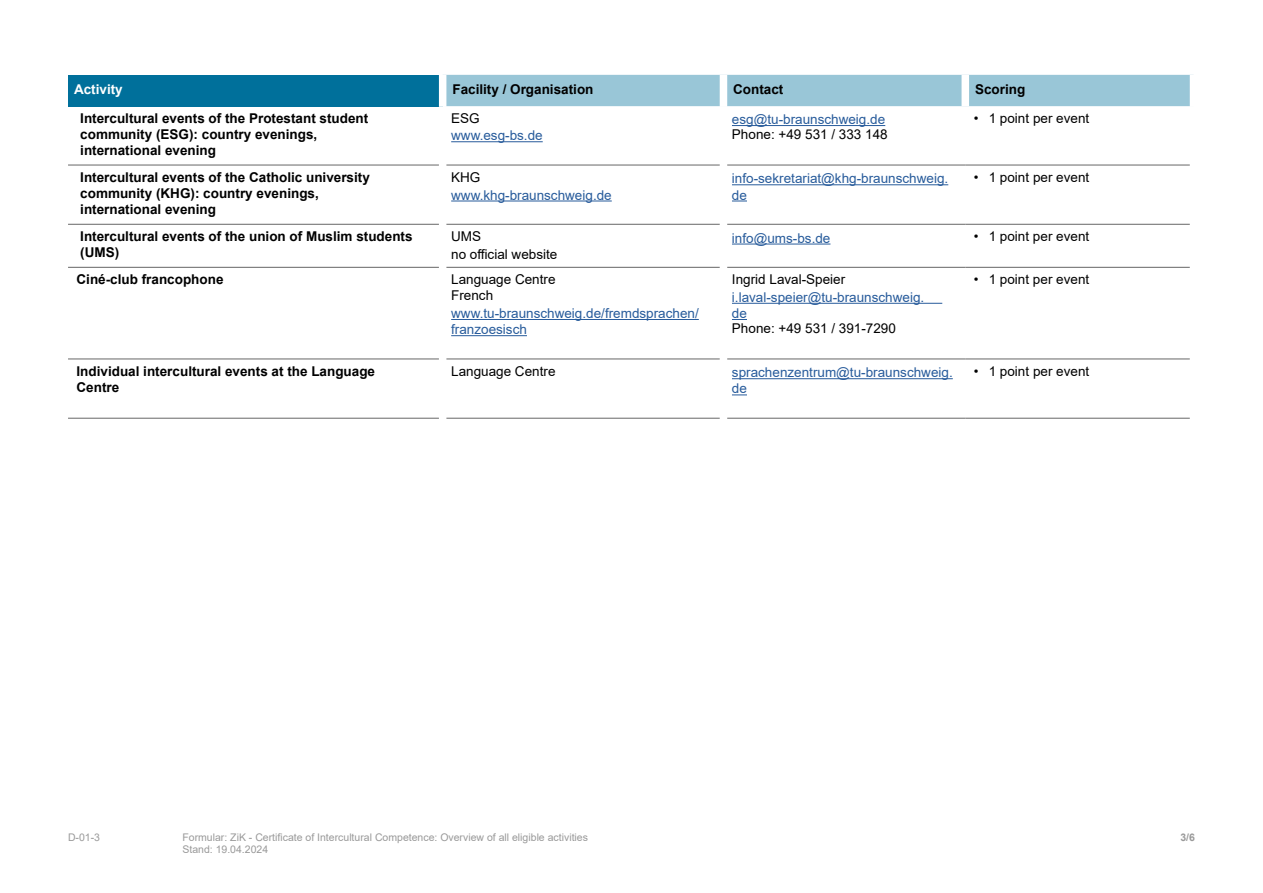
<style>
.page{position:relative;width:1263px;height:893px;background:#fff}
.page>*{position:absolute;margin:0;border:0;box-sizing:border-box;transform-origin:0 0}
.t1{font:700 13.5px/16.2px "Arial";color:#000}
.t2{font:13.5px/16.2px "Arial";color:#275b9b}
.t3{font:13.5px/17.7px "Arial";color:#000}
.t4{font:700 13.5px "Arial";color:#fff}
.t5{font:10.5px "Arial";color:#999}
.t6{font:700 10.5px "Arial";color:#999}
</style>
<div class="page">
<div style="left:68px;top:75px;width:375px;height:31px;background:#00709b"></div>
<div style="left:446px;top:75px;width:744px;height:31px;background:#99c6d7"></div>
<div style="left:961px;top:75px;width:8px;height:31px;background:#fff"></div>
<hr style="left:68px;top:165px;width:371px;height:1px;background:#666">
<hr style="left:446px;top:165px;width:274px;height:1px;background:#666">
<hr style="left:727px;top:165px;width:238px;height:1px;background:#666">
<hr style="left:965px;top:165px;width:225px;height:1px;background:#666">
<hr style="left:68px;top:224px;width:371px;height:1px;background:#666">
<hr style="left:446px;top:224px;width:274px;height:1px;background:#666">
<hr style="left:727px;top:224px;width:238px;height:1px;background:#666">
<hr style="left:965px;top:224px;width:225px;height:1px;background:#666">
<hr style="left:68px;top:267px;width:371px;height:1px;background:#666">
<hr style="left:446px;top:267px;width:274px;height:1px;background:#666">
<hr style="left:727px;top:267px;width:238px;height:1px;background:#666">
<hr style="left:965px;top:267px;width:225px;height:1px;background:#666">
<hr style="left:68px;top:359px;width:371px;height:1px;background:#666">
<hr style="left:446px;top:359px;width:274px;height:1px;background:#666">
<hr style="left:727px;top:359px;width:238px;height:1px;background:#666">
<hr style="left:965px;top:359px;width:225px;height:1px;background:#666">
<hr style="left:68px;top:418px;width:371px;height:1px;background:#666">
<hr style="left:446px;top:418px;width:274px;height:1px;background:#666">
<hr style="left:727px;top:418px;width:238px;height:1px;background:#666">
<hr style="left:965px;top:418px;width:225px;height:1px;background:#666">
<div style="left:439px;top:75px;width:7px;height:31px;background:#fff"></div>
<div style="left:720px;top:75px;width:7px;height:31px;background:#fff"></div>
<hr style="left:451px;top:141px;width:92px;height:1px;background:#275b9b">
<hr style="left:732px;top:125px;width:153px;height:1px;background:#275b9b">
<hr style="left:451px;top:200px;width:161px;height:1px;background:#275b9b">
<hr style="left:732px;top:184px;width:216px;height:1px;background:#275b9b">
<svg style="left:732px;top:200px;width:15px;height:1px"></svg>
<hr style="left:732px;top:244px;width:98px;height:1px;background:#275b9b">
<hr style="left:451px;top:319px;width:248px;height:1px;background:#275b9b">
<hr style="left:451px;top:335px;width:76px;height:1px;background:#275b9b">
<hr style="left:732px;top:303px;width:210px;height:1px;background:#275b9b">
<svg style="left:732px;top:319px;width:15px;height:1px"></svg>
<hr style="left:732px;top:378px;width:221px;height:1px;background:#275b9b">
<svg style="left:732px;top:394px;width:15px;height:1px"></svg>
<p class="t4" style="left:74px;top:80px;width:50px">Activity</p>
<p class="t1" style="left:452px;top:81px;width:143px">Facility / Organisation</p>
<p class="t1" style="left:733px;top:81px;width:52px">Contact</p>
<p class="t1" style="left:975px;top:81px;width:52px">Scoring</p>
<p class="t1" style="left:80px;top:110px;width:290px">Intercultural events of the Protestant student community (ESG): country evenings, international evening</p>
<p class="t3" style="left:451px;top:109px;width:30px">ESG</p>
<p class="t3" style="left:974px;top:109px;width:117px">• 1 point per event</p>
<p class="t2" style="left:732px;top:111px;width:155px">esg@tu-braunschweig.de</p>
<p class="t3" style="left:732px;top:125px;width:157px">Phone: +49 531 / 333 148</p>
<p class="t2" style="left:451px;top:127px;width:93px">www.esg-bs.de</p>
<p class="t1" style="left:80px;top:169px;width:291px">Intercultural events of the Catholic university community (KHG): country evenings, international evening</p>
<p class="t3" style="left:451px;top:168px;width:31px">KHG</p>
<p class="t2" style="left:451px;top:187px;width:162px">www.khg-braunschweig.de</p>
<p class="t2" style="left:732px;top:170px;width:218px">info-sekretariat@khg-braunschweig. de</p>
<p class="t3" style="left:974px;top:168px;width:117px">• 1 point per event</p>
<p class="t1" style="left:80px;top:228px;width:334px">Intercultural events of the union of Muslim students (UMS)</p>
<p class="t3" style="left:451px;top:227px;width:108px">UMS<br>no official website</p>
<p class="t2" style="left:732px;top:230px;width:100px">info@ums-bs.de</p>
<p class="t3" style="left:974px;top:227px;width:117px">• 1 point per event</p>
<p class="t1" style="left:77px;top:271px;width:149px">Ciné-club francophone</p>
<p class="t3" style="left:451px;top:271px;width:106px;line-height:16.2px">Language Centre<br>French</p>
<p class="t2" style="left:451px;top:305px;width:249px">www.tu-braunschweig.de/fremdsprachen/ franzoesisch</p>
<p class="t3" style="left:732px;top:270px;width:115px">Ingrid Laval-Speier</p>
<p class="t2" style="left:732px;top:289px;width:194px">i.laval-speier@tu-braunschweig. de</p>
<p class="t3" style="left:732px;top:319px;width:166px">Phone: +49 531 / 391-7290</p>
<p class="t3" style="left:974px;top:270px;width:117px">• 1 point per event</p>
<p class="t1" style="left:77px;top:363px;width:300px">Individual intercultural events at the Language<br>Centre</p>
<p class="t3" style="left:451px;top:362px;width:106px">Language Centre</p>
<p class="t2" style="left:732px;top:364px;width:222px">sprachenzentrum@tu-braunschweig. de</p>
<p class="t3" style="left:974px;top:362px;width:117px">• 1 point per event</p>
<p class="t5" style="left:68px;top:830px;width:34px">D-01-3</p>
<p class="t5" style="left:182px;top:830px;width:407px">Formular: ZiK - Certificate of Intercultural Competence: Overview of all eligible activities</p>
<p class="t6" style="left:1180px;top:830px;width:16px">3/6</p>
<p class="t5" style="left:182px;top:842px;width:87px">Stand: 19.04.2024</p>
</div>
